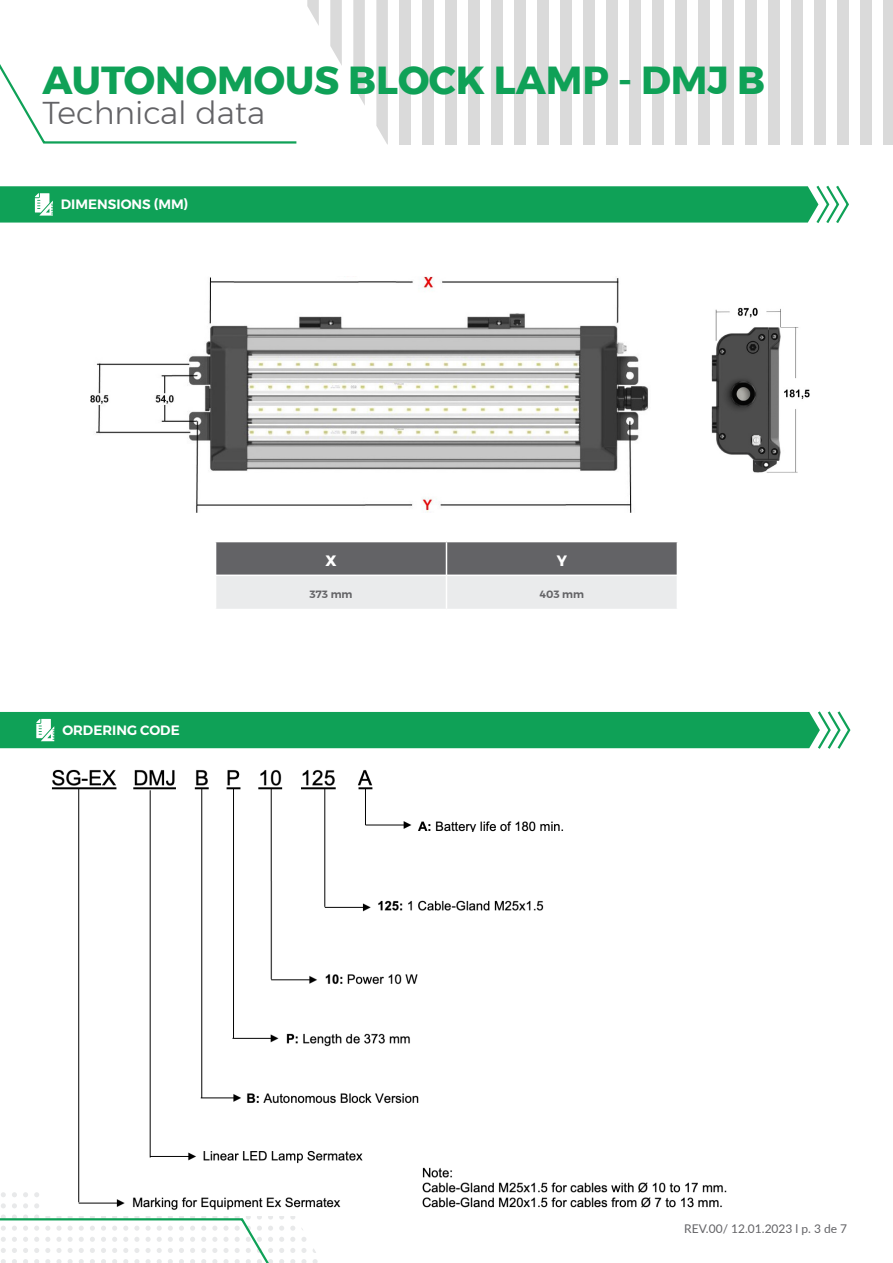
<style>
.page{position:relative;width:893px;height:1263px;background:#fff}
.page>*{position:absolute;margin:0;border:0;box-sizing:border-box;transform-origin:0 0}
.t1{font:700 39px "Montserrat";color:#0fa157}
.t2{font:300 31.5px "Montserrat";color:#636366}
.t3{font:700 15px "Montserrat";color:#fff}
.t4{font:600 13.5px "Montserrat";color:#fff}
.t5{font:12px "Lato";color:#636366}
.t6{font:600 10.5px "Montserrat";color:#636366}
</style>
<div class="page">
<svg style="left:399px;top:144px;width:12px;height:1px"></svg>
<svg style="left:422px;top:144px;width:12px;height:1px"></svg>
<svg style="left:445px;top:144px;width:12px;height:1px"></svg>
<svg style="left:468px;top:144px;width:12px;height:1px"></svg>
<svg style="left:491px;top:144px;width:12px;height:1px"></svg>
<svg style="left:514px;top:144px;width:12px;height:1px"></svg>
<svg style="left:307px;top:0;width:12px;height:26px"></svg>
<svg style="left:330px;top:0;width:12px;height:65px"></svg>
<svg style="left:353px;top:0;width:12px;height:105px"></svg>
<svg style="left:376px;top:0;width:12px;height:145px;background:#ddd"></svg>
<div style="left:399px;top:0;width:12px;height:144px;background:#dadada"></div>
<div style="left:422px;top:0;width:12px;height:144px;background:#dadada"></div>
<div style="left:445px;top:0;width:12px;height:144px;background:#dadada"></div>
<div style="left:468px;top:0;width:12px;height:144px;background:#dadada"></div>
<div style="left:491px;top:0;width:12px;height:144px;background:#dadada"></div>
<div style="left:514px;top:0;width:12px;height:144px;background:#dadada"></div>
<div style="left:538px;top:0;width:11px;height:144px;background:#dadada"></div>
<div style="left:561px;top:0;width:11px;height:144px;background:#dadada"></div>
<div style="left:584px;top:0;width:11px;height:144px;background:#dadada"></div>
<div style="left:607px;top:0;width:11px;height:144px;background:#dadada"></div>
<div style="left:630px;top:0;width:11px;height:144px;background:#dadada"></div>
<div style="left:653px;top:0;width:11px;height:144px;background:#dadada"></div>
<div style="left:676px;top:0;width:11px;height:144px;background:#dadada"></div>
<div style="left:699px;top:0;width:11px;height:144px;background:#dadada"></div>
<div style="left:722px;top:0;width:11px;height:144px;background:#dadada"></div>
<div style="left:745px;top:0;width:11px;height:144px;background:#dadada"></div>
<div style="left:768px;top:0;width:11px;height:144px;background:#dadada"></div>
<div style="left:791px;top:0;width:11px;height:144px;background:#dadada"></div>
<div style="left:814px;top:0;width:11px;height:144px;background:#dadada"></div>
<div style="left:837px;top:0;width:11px;height:144px;background:#dadada"></div>
<div style="left:860px;top:0;width:11px;height:144px;background:#dadada"></div>
<div style="left:883px;top:0;width:10px;height:144px;background:#dadada"></div>
<svg style="left:0;top:64px;width:297px;height:80px"></svg>
<svg style="left:34px;top:1203px;width:5px;height:5px"></svg>
<svg style="left:23px;top:1203px;width:5px;height:5px"></svg>
<svg style="left:12px;top:1203px;width:5px;height:5px"></svg>
<svg style="left:1px;top:1203px;width:5px;height:5px"></svg>
<svg style="left:34px;top:1192px;width:5px;height:5px"></svg>
<svg style="left:23px;top:1192px;width:5px;height:5px"></svg>
<svg style="left:12px;top:1192px;width:5px;height:5px"></svg>
<svg style="left:1px;top:1192px;width:5px;height:5px"></svg>
<svg style="left:0;top:1214px;width:318px;height:49px"></svg>
<svg style="left:818px;top:185px;width:31px;height:38px"></svg>
<svg style="left:0;top:186px;width:818px;height:37px;background:#17a45c"></svg>
<img style="left:711px;top:307px;width:99px;height:166px">
<svg style="left:216px;top:542px;width:461px;height:67px;background:#a8a9ab"></svg>
<hr style="left:215px;top:574px;width:231px;height:2px;background:#fff">
<hr style="left:446px;top:574px;width:232px;height:2px;background:#fff">
<hr style="left:446px;top:576px;width:1px;height:33px;background:#fff">
<svg style="left:818px;top:711px;width:33px;height:38px"></svg>
<div style="left:0;top:712px;width:820px;height:36px;background:#0fa157"></div>
<img style="left:91px;top:277px;width:557px;height:235px">
<img style="left:45px;top:769px;width:682px;height:447px">
<p class="t1" style="left:43px;top:49px;width:724px">AUTONOMOUS BLOCK LAMP - DMJ B</p>
<p class="t2" style="left:43px;top:89px;width:224px">Technical data</p>
<p class="t4" style="left:61px;top:194px;width:129px">DIMENSIONS (MM)</p>
<p class="t4" style="left:62px;top:719px;width:119px">ORDERING CODE</p>
<p class="t3" style="left:325px;top:549px;width:13px">X</p>
<p class="t3" style="left:557px;top:549px;width:12px">Y</p>
<p class="t6" style="left:310px;top:585px;width:44px">373 mm</p>
<p class="t6" style="left:540px;top:585px;width:46px">403 mm</p>
<p class="t5" style="left:684px;top:1220px;width:165px">REV.00/ 12.01.2023 l p. 3 de 7</p>
</div>
